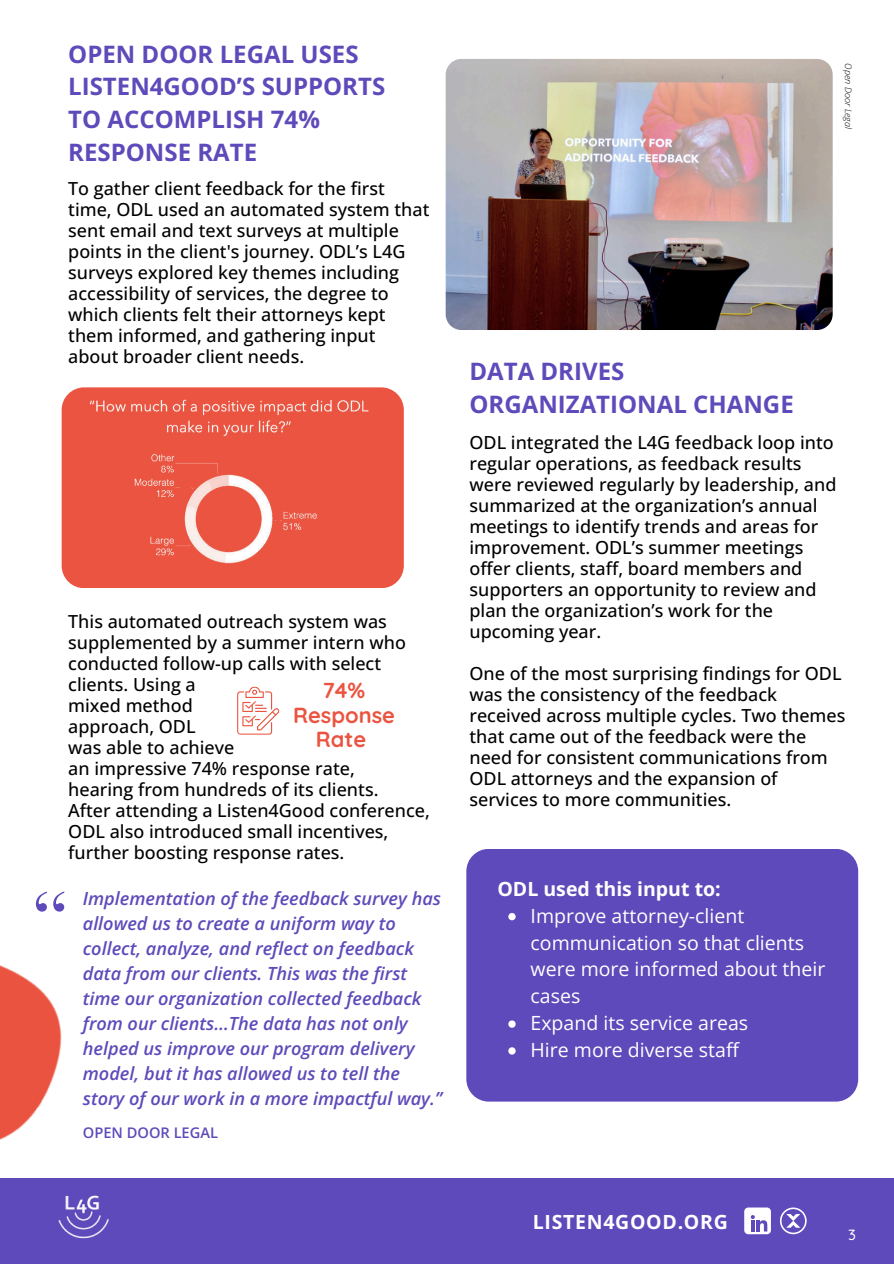
<style>
.page{position:relative;width:894px;height:1264px;background:#fff}
.page>*{position:absolute;margin:0;border:0;box-sizing:border-box;transform-origin:0 0}
.t1{font:75.6px "Times NRMT Pro";color:#5e4aba}
.t2{font:700 24px/32.7px "Open Sans";color:#5e4aba}
.t3{font:700 21.75px/24.8px "Quicksand";color:#ea5440;text-align:center}
.t4{font:19.5px/26.8px "Open Sans";color:#fff}
.t5{font:700 19.5px "Open Sans";color:#fff}
.t6{font:700 19.5px "Open Sans";letter-spacing:.035em;color:#fff}
.t7{font:italic 600 18.15px/24.9px "Open Sans";color:#5e4aba}
.t8{font:500 18px/21px "Open Sans";color:#000}
.t9{font:500 14.85px "Quicksand";color:#fff}
.t10{font:600 14.7px "Open Sans";color:#5e4aba}
.t11{font:italic 300 9px "Open Sans";color:#000}
</style>
<div class="page">
<svg style="left:237px;top:686px;width:42px;height:48px"></svg>
<div style="left:0;top:1178px;width:893px;height:85px;background:#5e4aba"></div>
<div style="left:744px;top:1207px;width:26px;height:27px;background:#fff;border-radius:4px"></div>
<svg style="left:750px;top:1215px;width:17px;height:16px"></svg>
<svg style="left:780px;top:1207px;width:26px;height:27px"></svg>
<div style="left:62px;top:387px;width:341px;height:201px;background:#ea5440;border-radius:22px"></div>
<img style="left:68px;top:388px;width:329px;height:200px;border-radius:36px">
<img style="left:445px;top:59px;width:387px;height:271px;border-radius:16px">
<div style="left:466px;top:848px;width:392px;height:253px;background:#5e4aba;border-radius:22px"></div>
<svg style="left:508px;top:913px;width:7px;height:7px"></svg>
<svg style="left:508px;top:1020px;width:7px;height:7px"></svg>
<svg style="left:508px;top:1047px;width:7px;height:7px"></svg>
<img style="left:0;top:965px;width:109px;height:274px">
<h2 class="t2" style="left:68px;top:37px;width:318px">OPEN DOOR LEGAL USES<br>LISTEN4GOOD’S SUPPORTS<br>TO ACCOMPLISH 74%<br>RESPONSE RATE</h2>
<p class="t8" style="left:68px;top:177px;width:362px">To gather client feedback for the first time, ODL used an automated system that sent email and text surveys at multiple points in the client's journey. ODL’s L4G surveys explored key themes including accessibility of services, the degree to which clients felt their attorneys kept them informed, and gathering input about broader client needs.</p>
<p class="t8" style="left:68px;top:610px;width:363px">This automated outreach system was supplemented by a summer intern who conducted follow-up calls with select clients. Using a<br>mixed method<br>approach, ODL<br>was able to achieve<br>an impressive 74% response rate,<br>hearing from hundreds of its clients.<br>After attending a Listen4Good conference,<br>ODL also introduced small incentives, further boosting response rates.</p>
<p class="t3" style="left:293px;top:675px;width:103px">74%<br>Response<br>Rate</p>
<p class="t11" style="left:854px;top:63px;width:67px;rotate:90deg">Open Door Legal</p>
<h2 class="t2" style="left:469px;top:354px;width:326px">DATA DRIVES<br>ORGANIZATIONAL CHANGE</h2>
<p class="t8" style="left:469px;top:432px;width:368px">ODL integrated the L4G feedback loop into regular operations, as feedback results were reviewed regularly by leadership, and summarized at the organization’s annual meetings to identify trends and areas for improvement. ODL’s summer meetings offer clients, staff, board members and supporters an opportunity to review and plan the organization’s work for the upcoming year.</p>
<p class="t8" style="left:469px;top:663px;width:377px">One of the most surprising findings for ODL was the consistency of the feedback received across multiple cycles. Two themes that came out of the feedback were the need for consistent communications from ODL attorneys and the expansion of services to more communities.</p>
<h1 class="t1" style="left:31px;top:874px;width:39px">“</h1>
<p class="t5" style="left:497px;top:875px;width:225px">ODL used this input to:</p>
<p class="t4" style="left:530px;top:901px;width:296px">Improve attorney-client communication so that clients were more informed about their cases<br>Expand its service areas<br>Hire more diverse staff</p>
<p class="t7" style="left:83px;top:885px;width:360px">Implementation of the feedback survey has allowed us to create a uniform way to collect, analyze, and reflect on feedback data from our clients. This was the first time our organization collected feedback from our clients…The data has not only helped us improve our program delivery model, but it has allowed us to tell the story of our work in a more impactful way.”</p>
<p class="t10" style="left:83px;top:1121px;width:137px">OPEN DOOR LEGAL</p>
<p class="t6" style="left:532px;top:1208px;width:196px">LISTEN4GOOD.ORG</p>
<p class="t9" style="left:848px;top:1222px;width:9px">3</p>
</div>
